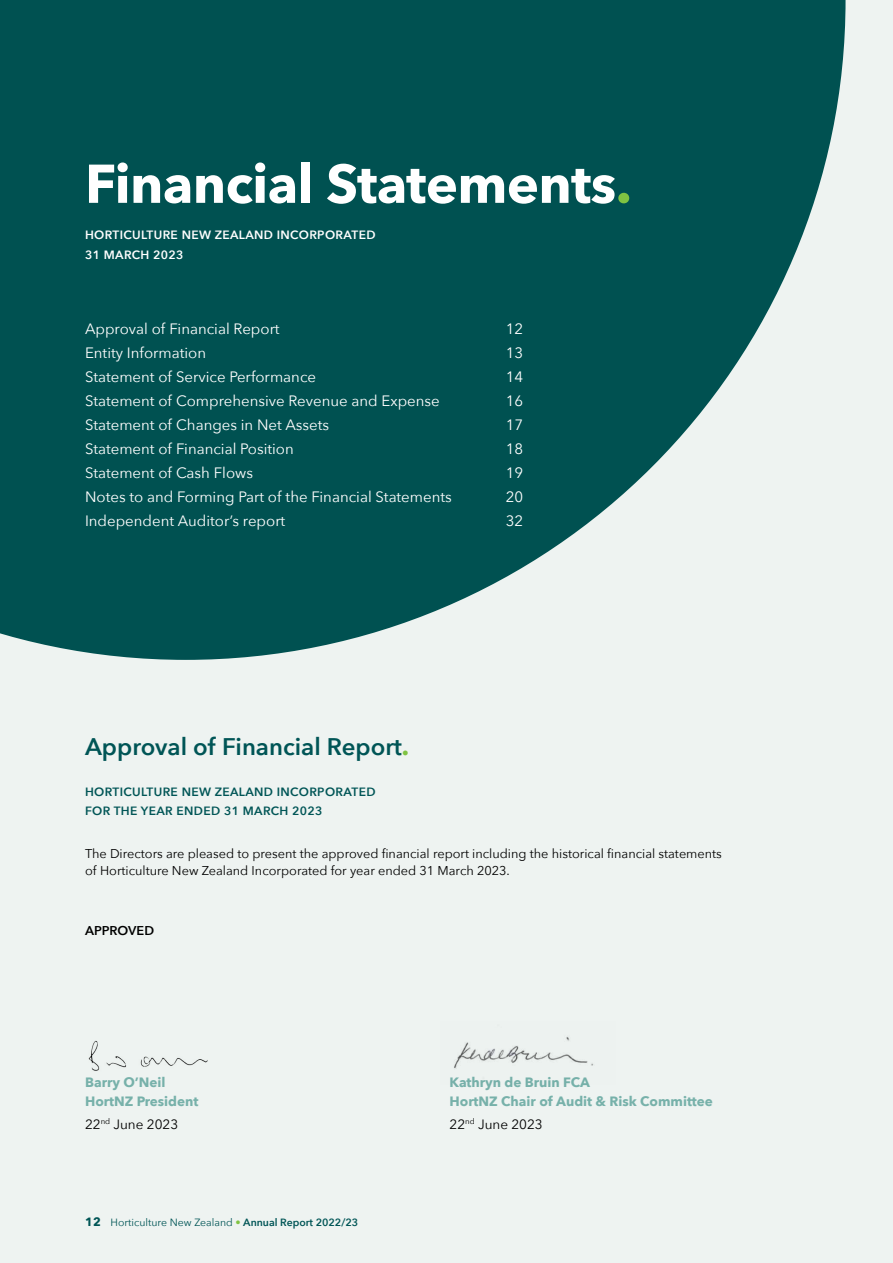
<style>
.page{position:relative;width:893px;height:1263px;background:#eef3f1}
.page>*{position:absolute;margin:0;border:0;box-sizing:border-box;transform-origin:0 0}
.t1{font:700 54px "Avenir Next";letter-spacing:-.01em;color:#fff}
.t2{font:600 24px "Avenir Next";color:#005556}
.t3{font:15px "Avenir Next";color:#fff}
.t4{font:700 13.5px "Avenir Next";color:#77b1aa}
.t5{font:13.5px "Avenir Next";color:#000}
.t6{font:12.75px/17.2px "Avenir Next";color:#000}
.t7{font:600 12.75px "Avenir Next";color:#000}
.t8{font:600 12px/19.2px "Avenir Next";letter-spacing:.03em;color:#005556}
.t9{font:600 12px/19.2px "Avenir Next";letter-spacing:.03em;color:#fff}
.t10{font:10.5px "Avenir Next";color:#005556}
.s1{color:#80c342}
.s2{font-weight:700;color:#80c342}
.s3{font-weight:700;font-size:12px}
.s4{font-weight:600}
</style>
<div class="page">
<svg style="left:0;top:0;width:845px;height:660px;fill:#005151"></svg>
<img style="left:88px;top:1040px;width:120px;height:31px">
<img style="left:454px;top:1037px;width:139px;height:32px">
<h1 class="t1" style="left:85px;top:137px;width:548px">Financial Statements<span class="s1">.</span></h1>
<p class="t9" style="left:85px;top:225px;width:292px">HORTICULTURE NEW ZEALAND INCORPORATED<br>31 MARCH 2023</p>
<p class="t3" style="left:85px;top:316px;width:196px">Approval of Financial Report</p>
<p class="t3" style="left:506px;top:316px;width:19px">12</p>
<p class="t3" style="left:85px;top:340px;width:123px">Entity Information</p>
<p class="t3" style="left:506px;top:340px;width:19px">13</p>
<p class="t3" style="left:85px;top:364px;width:233px">Statement of Service Performance</p>
<p class="t3" style="left:506px;top:364px;width:19px">14</p>
<p class="t3" style="left:85px;top:388px;width:356px">Statement of Comprehensive Revenue and Expense</p>
<p class="t3" style="left:506px;top:388px;width:19px">16</p>
<p class="t3" style="left:85px;top:412px;width:246px">Statement of Changes in Net Assets</p>
<p class="t3" style="left:506px;top:412px;width:19px">17</p>
<p class="t3" style="left:85px;top:436px;width:210px">Statement of Financial Position</p>
<p class="t3" style="left:506px;top:436px;width:19px">18</p>
<p class="t3" style="left:85px;top:460px;width:169px">Statement of Cash Flows</p>
<p class="t3" style="left:506px;top:460px;width:19px">19</p>
<p class="t3" style="left:85px;top:484px;width:368px">Notes to and Forming Part of the Financial Statements</p>
<p class="t3" style="left:506px;top:484px;width:19px">20</p>
<p class="t3" style="left:85px;top:508px;width:202px">Independent Auditor’s report</p>
<p class="t3" style="left:506px;top:508px;width:19px">32</p>
<h2 class="t2" style="left:85px;top:726px;width:326px">Approval of Financial Report<span class="s2">.</span></h2>
<p class="t8" style="left:85px;top:782px;width:292px">HORTICULTURE NEW ZEALAND INCORPORATED<br>FOR THE YEAR ENDED 31 MARCH 2023</p>
<p class="t6" style="left:85px;top:845px;width:638px">The Directors are pleased to present the approved financial report including the historical financial statements of Horticulture New Zealand Incorporated for year ended 31 March 2023.</p>
<p class="t7" style="left:85px;top:920px;width:71px">APPROVED</p>
<p class="t4" style="left:85px;top:1070px;width:82px">Barry O’Neil</p>
<p class="t4" style="left:450px;top:1070px;width:142px">Kathryn de Bruin FCA</p>
<p class="t4" style="left:85px;top:1089px;width:115px">HortNZ President</p>
<p class="t4" style="left:450px;top:1089px;width:265px">HortNZ Chair of Audit &amp; Risk Committee</p>
<p class="t5" style="left:85px;top:1113px;width:95px">22<sup>nd</sup> June 2023</p>
<p class="t5" style="left:450px;top:1113px;width:95px">22<sup>nd</sup> June 2023</p>
<p class="t10" style="left:85px;top:1214px;width:275px"><span class="s3">12</span> Horticulture New Zealand <span class="s1">•</span> <span class="s4">Annual Report 2022/23</span></p>
</div>
